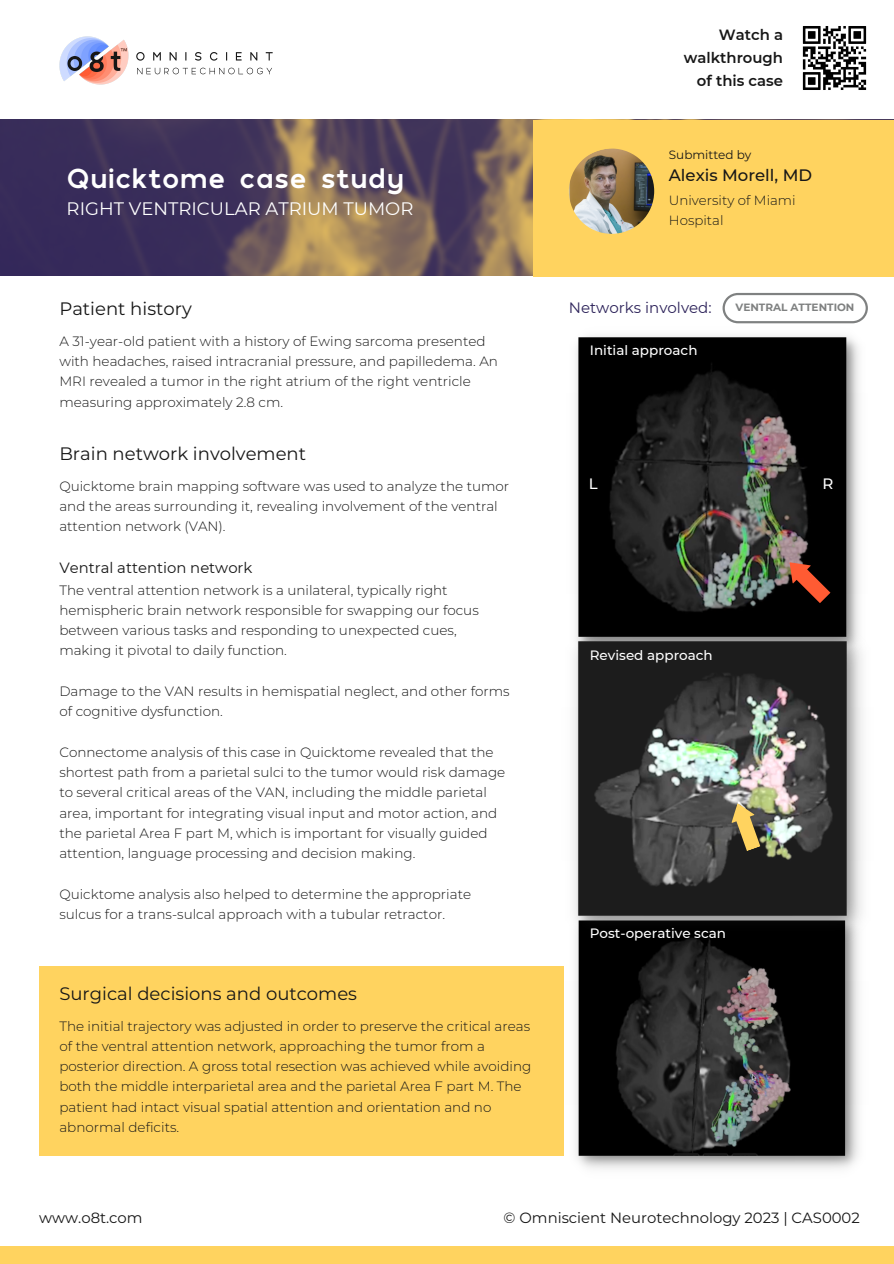
<style>
.page{position:relative;width:894px;height:1264px;background:#fff}
.page>*{position:absolute;margin:0;border:0;box-sizing:border-box;transform-origin:0 0}
.t1{font:700 28.2px "Polly";color:#fff}
.t2{font:18px "Montserrat";color:#171717}
.t3{font:18px "Montserrat";color:#fff}
.t4{font:500 16.5px "Montserrat";color:#171717}
.t5{font:15px "Montserrat";color:#2d235a}
.t6{font:500 15px "Montserrat";color:#fff}
.t7{font:14.85px "Montserrat";color:#171717}
.t8{font:600 14.85px/22.5px "Montserrat";color:#171717;text-align:right}
.t9{font:300 13.5px/20.2px "Montserrat";color:#171717}
.t10{font:500 13.5px "Montserrat";color:#fff}
.t11{font:300 13.35px/20.2px "Montserrat";color:#171717}
.t12{font:12px "Montserrat";color:#171717}
.t13{font:700 10.5px "Montserrat";color:#7f8181}
</style>
<div class="page">
<img style="left:0;top:120px;width:532px;height:155px">
<div style="left:532px;top:120px;width:361px;height:156px;background:#ffd35f"></div>
<img style="left:568px;top:148px;width:86px;height:86px;border-radius:50%">
<div style="left:0;top:1245px;width:893px;height:18px;background:#ffd35f"></div>
<img style="left:59px;top:37px;width:213px;height:47px">
<div style="left:39px;top:966px;width:524px;height:189px;background:#ffd35f"></div>
<svg style="left:722px;top:293px;width:145px;height:30px"></svg>
<img style="left:802px;top:26px;width:65px;height:64px">
<img style="left:575px;top:336px;width:285px;height:288px">
<img style="left:575px;top:942px;width:284px;height:227px">
<img style="left:573px;top:624px;width:290px;height:318px">
<svg style="left:780px;top:553px;width:54px;height:54px;background:#53291e"></svg>
<svg style="left:725px;top:799px;width:40px;height:54px;background:#877b52"></svg>
<p class="t8" style="left:683px;top:24px;width:101px">Watch a walkthrough of this case</p>
<h1 class="t1" style="left:67px;top:161px;width:339px">Quicktome case study</h1>
<h2 class="t3" style="left:67px;top:197px;width:348px">RIGHT VENTRICULAR ATRIUM TUMOR</h2>
<h2 class="t2" style="left:59px;top:298px;width:134px">Patient history</h2>
<p class="t9" style="left:59px;top:331px;width:440px">A 31-year-old patient with a history of Ewing sarcoma presented with headaches, raised intracranial pressure, and papilledema. An MRI revealed a tumor in the right atrium of the right ventricle measuring approximately 2.8 cm.</p>
<h2 class="t2" style="left:59px;top:443px;width:248px">Brain network involvement</h2>
<p class="t9" style="left:59px;top:476px;width:451px">Quicktome brain mapping software was used to analyze the tumor and the areas surrounding it, revealing involvement of the ventral attention network (VAN).</p>
<p class="t7" style="left:59px;top:559px;width:194px">Ventral attention network</p>
<p class="t9" style="left:59px;top:579px;width:421px">The ventral attention network is a unilateral, typically right hemispheric brain network responsible for swapping our focus between various tasks and responding to unexpected cues, making it pivotal to daily function.</p>
<p class="t9" style="left:59px;top:681px;width:451px">Damage to the VAN results in hemispatial neglect, and other forms of cognitive dysfunction.</p>
<p class="t9" style="left:59px;top:741px;width:447px">Connectome analysis of this case in Quicktome revealed that the shortest path from a parietal sulci to the tumor would risk damage to several critical areas of the VAN, including the middle parietal area, important for integrating visual input and motor action, and the parietal Area F part M, which is important for visually guided attention, language processing and decision making.</p>
<p class="t9" style="left:59px;top:883px;width:413px">Quicktome analysis also helped to determine the appropriate sulcus for a trans-sulcal approach with a tubular retractor.</p>
<h2 class="t2" style="left:59px;top:982px;width:299px">Surgical decisions and outcomes</h2>
<p class="t9" style="left:59px;top:1015px;width:473px">The initial trajectory was adjusted in order to preserve the critical areas of the ventral attention network, approaching the tumor from a posterior direction. A gross total resection was achieved while avoiding both the middle interparietal area and the parietal Area F part M. The patient had intact visual spatial attention and orientation and no abnormal deficits.</p>
<p class="t12" style="left:668px;top:148px;width:84px">Submitted by</p>
<p class="t4" style="left:668px;top:165px;width:145px">Alexis Morell, MD</p>
<p class="t11" style="left:668px;top:190px;width:128px">University of Miami<br>Hospital</p>
<p class="t5" style="left:568px;top:298px;width:144px">Networks involved:</p>
<p class="t10" style="left:589px;top:342px;width:109px">Initial approach</p>
<p class="t13" style="left:735px;top:301px;width:120px">VENTRAL ATTENTION</p>
<p class="t6" style="left:588px;top:474px;width:10px">L</p>
<p class="t6" style="left:822px;top:474px;width:12px">R</p>
<p class="t10" style="left:589px;top:647px;width:124px">Revised approach</p>
<p class="t10" style="left:589px;top:925px;width:138px">Post-operative scan</p>
<p class="t7" style="left:39px;top:1208px;width:105px">www.o8t.com</p>
<p class="t7" style="left:503px;top:1208px;width:357px">© Omniscient Neurotechnology 2023 | CAS0002</p>
</div>
